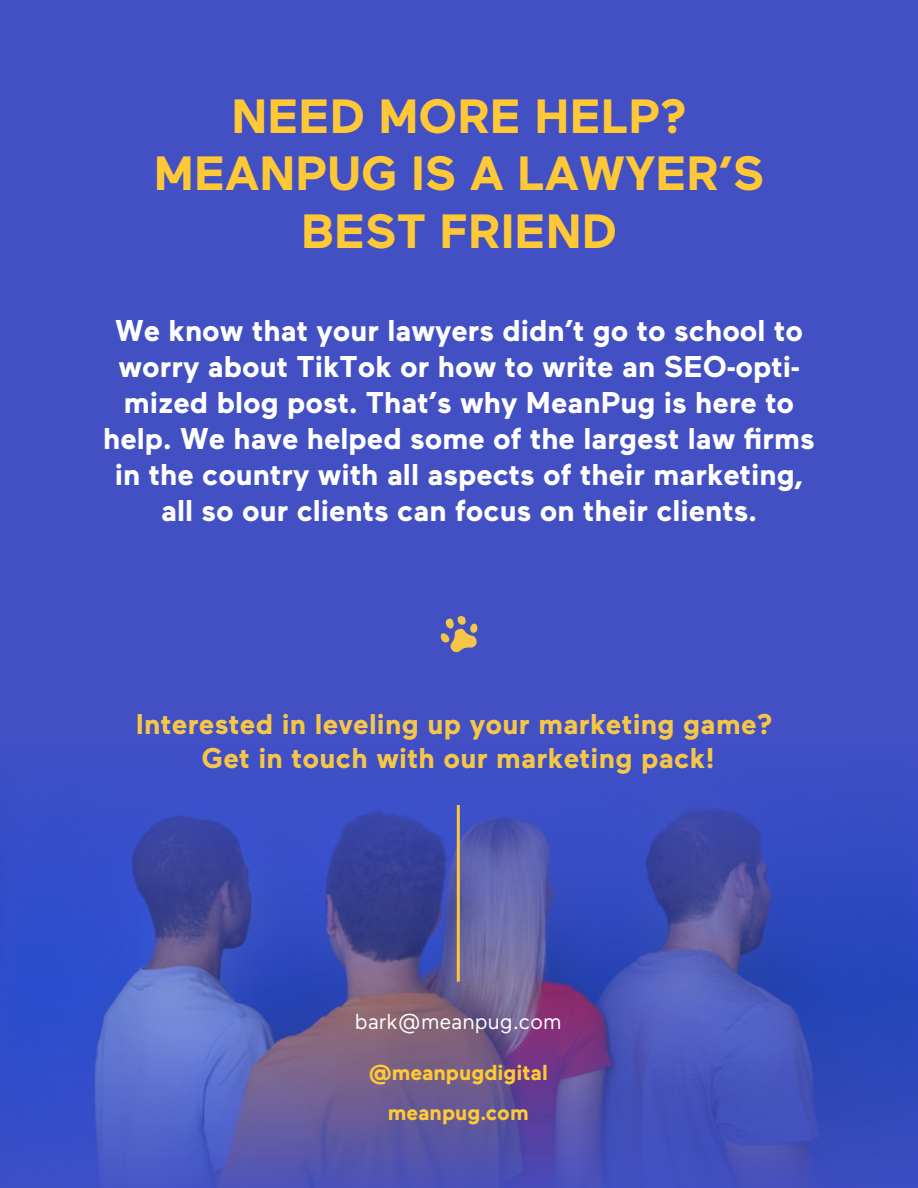
<style>
.page{position:relative;width:918px;height:1188px;background:#4250c3}
.page>*{position:absolute;margin:0;border:0;box-sizing:border-box;transform-origin:0 0}
.t1{font:700 48px/57.6px "Maax";color:#ffc836;text-align:center}
.t2{font:700 30px/36px "Maax";color:#fff;text-align:center}
.t3{font:700 28.5px/34.2px "Maax";letter-spacing:.01em;color:#f5c647;text-align:center}
.t4{font:700 21.6px "Maax";color:#ffc836}
.t5{font:21.6px "Maax";color:#fff}
</style>
<div class="page">
<svg style="left:0;top:805px;width:917px;height:383px"></svg>
<svg style="left:440px;top:616px;width:37px;height:37px"></svg>
<hr style="left:457px;top:805px;width:3px;height:177px;background:#ffc836">
<h1 class="t1" style="left:154px;top:85px;width:612px">NEED MORE HELP?<br>MEANPUG IS A LAWYER’S<br>BEST FRIEND</h1>
<p class="t2" style="left:103px;top:312px;width:713px">We know that your lawyers didn’t go to school to worry about TikTok or how to write an SEO-opti&shy;mized blog post. That’s why MeanPug is here to help. We have helped some of the largest law firms in the country with all aspects of their marketing, all so our clients can focus on their clients.</p>
<p class="t3" style="left:136px;top:705px;width:638px">Interested in leveling up your marketing game?<br>Get in touch with our marketing pack!</p>
<p class="t5" style="left:355px;top:1007px;width:208px">bark@meanpug.com</p>
<p class="t4" style="left:369px;top:1058px;width:181px">@meanpugdigital</p>
<p class="t4" style="left:388px;top:1099px;width:142px">meanpug.com</p>
</div>
